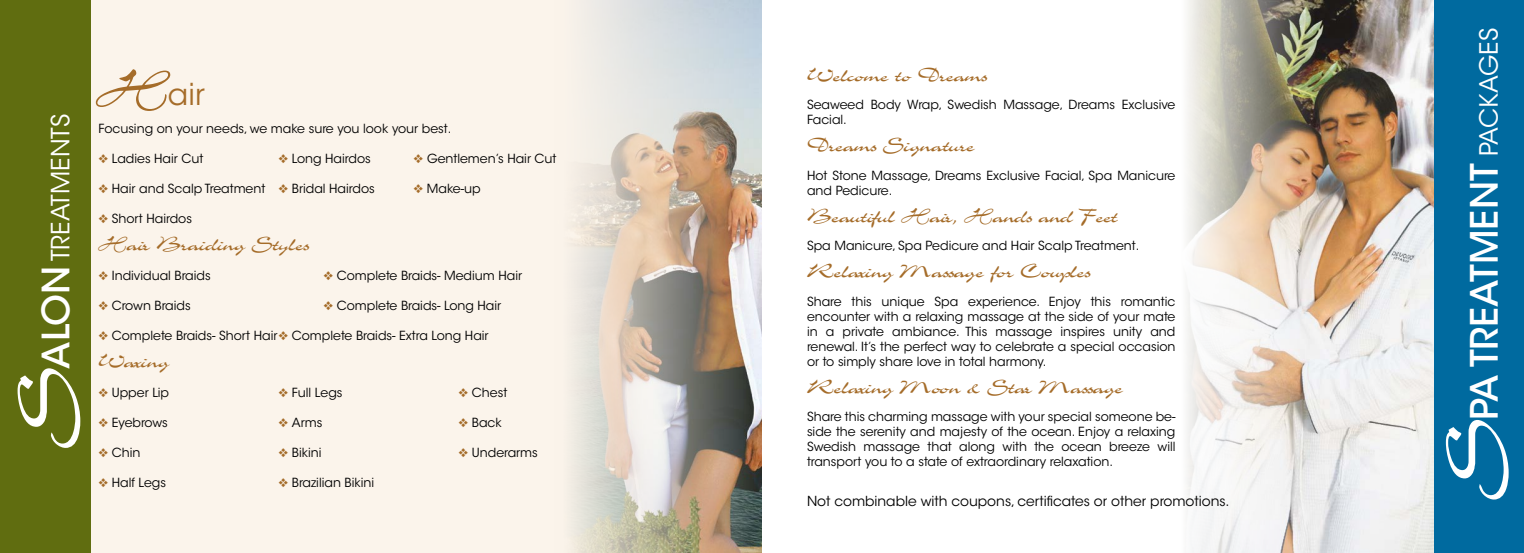
<style>
.page{position:relative;width:1524px;height:553px;background:#fff}
.page>*{position:absolute;margin:0;border:0;box-sizing:border-box;transform-origin:0 0}
.t1{font:87.5px "Scheherezade Regular Swfte";color:#fff}
.t2{font:500 37.5px "ITC Avant Garde Std";color:#fff}
.t3{font:30px "ITC Avant Garde Std";color:#a56c29}
.t4{font:25px "ITC Avant Garde Std";color:#fff}
.t5{font:22.5px "Scheherezade Regular Swfte";color:#a56c29}
.t6{font:13.75px "ITC Avant Garde Std";color:#000}
.t7{font:12.5px/15px "ITC Avant Garde Std";color:#000}
.s1{font-weight:500;font-size:37.5px}
.s2{font-family:"Scheherezade Regular Swfte";font-size:57.5px}
.s3{color:#a56c29}
.s4{font-weight:400;font-size:25px}
</style>
<div class="page">
<div style="left:0;top:0;width:762px;height:553px;background:#fbf4eb"></div>
<img style="left:571px;top:0;width:191px;height:553px">
<div style="left:0;top:0;width:90px;height:553px;background:#606d10"></div>
<img style="left:1187px;top:0;width:247px;height:553px">
<div style="left:1434px;top:0;width:90px;height:553px;background:#006a9f"></div>
<h3 class="t4" style="left:45px;top:369px;width:256px;rotate:-90deg"><span class="s1">ALON</span> TREATMENTS</h3>
<h1 class="t1" style="left:0;top:449px;width:82px;rotate:-90deg">S</h1>
<h3 class="t3" style="left:96px;top:76px;width:110px"><span class="s2">H</span>air</h3>
<p class="t7" style="left:99px;top:121px;width:354px">Focusing on your needs, we make sure you look your best.</p>
<p class="t7" style="left:99px;top:151px;width:106px"><span class="s3">❖</span> Ladies Hair Cut</p>
<p class="t7" style="left:279px;top:151px;width:94px"><span class="s3">❖</span> Long Hairdos</p>
<p class="t7" style="left:414px;top:151px;width:144px"><span class="s3">❖</span> Gentlemen’s Hair Cut</p>
<p class="t7" style="left:99px;top:181px;width:278px"><span class="s3">❖</span> Hair and Scalp Treatment <span class="s3">❖</span> Bridal Hairdos</p>
<p class="t7" style="left:414px;top:181px;width:69px"><span class="s3">❖</span> Make-up</p>
<p class="t7" style="left:99px;top:211px;width:95px"><span class="s3">❖</span> Short Hairdos</p>
<h3 class="t5" style="left:99px;top:232px;width:211px">Hair Braiding Styles</h3>
<p class="t7" style="left:99px;top:268px;width:114px"><span class="s3">❖</span> Individual Braids</p>
<p class="t7" style="left:324px;top:268px;width:200px"><span class="s3">❖</span> Complete Braids- Medium Hair</p>
<p class="t7" style="left:99px;top:298px;width:94px"><span class="s3">❖</span> Crown Braids</p>
<p class="t7" style="left:324px;top:298px;width:179px"><span class="s3">❖</span> Complete Braids- Long Hair</p>
<p class="t7" style="left:99px;top:328px;width:392px"><span class="s3">❖</span> Complete Braids- Short Hair<span class="s3">❖</span> Complete Braids- Extra Long Hair</p>
<h3 class="t5" style="left:99px;top:349px;width:71px">Waxing</h3>
<p class="t7" style="left:99px;top:385px;width:72px"><span class="s3">❖</span> Upper Lip</p>
<p class="t7" style="left:279px;top:385px;width:65px"><span class="s3">❖</span> Full Legs</p>
<p class="t7" style="left:459px;top:385px;width:50px"><span class="s3">❖</span> Chest</p>
<p class="t7" style="left:99px;top:415px;width:71px"><span class="s3">❖</span> Eyebrows</p>
<p class="t7" style="left:279px;top:415px;width:45px"><span class="s3">❖</span> Arms</p>
<p class="t7" style="left:459px;top:415px;width:45px"><span class="s3">❖</span> Back</p>
<p class="t7" style="left:99px;top:445px;width:43px"><span class="s3">❖</span> Chin</p>
<p class="t7" style="left:279px;top:445px;width:44px"><span class="s3">❖</span> Bikini</p>
<p class="t7" style="left:459px;top:445px;width:81px"><span class="s3">❖</span> Underarms</p>
<p class="t7" style="left:99px;top:475px;width:69px"><span class="s3">❖</span> Half Legs</p>
<p class="t7" style="left:279px;top:475px;width:97px"><span class="s3">❖</span> Brazilian Bikini</p>
<h3 class="t5" style="left:807px;top:63px;width:181px">Welcome to Dreams</h3>
<p class="t7" style="left:807px;top:97px;width:370px">Seaweed Body Wrap, Swedish Massage, Dreams Exclusive<br>Facial.</p>
<h3 class="t5" style="left:807px;top:133px;width:169px">Dreams Signature</h3>
<p class="t7" style="left:807px;top:168px;width:370px">Hot Stone Massage, Dreams Exclusive Facial, Spa Manicure and Pedicure.</p>
<h3 class="t5" style="left:807px;top:204px;width:312px">Beautiful Hair, Hands and Feet</h3>
<p class="t7" style="left:807px;top:238px;width:334px">Spa Manicure, Spa Pedicure and Hair Scalp Treatment.</p>
<h3 class="t5" style="left:807px;top:259px;width:284px">Relaxing Massage for Couples</h3>
<p class="t7" style="left:807px;top:294px;width:370px;text-align:justify">Share this unique Spa experience. Enjoy this romantic encounter with a relaxing massage at the side of your mate in a private ambiance. This massage inspires unity and renewal. It’s the perfect way to celebrate a special occasion or to simply share love in total harmony.</p>
<h3 class="t5" style="left:807px;top:375px;width:317px">Relaxing Moon &amp; Star Massage</h3>
<p class="t7" style="left:807px;top:409px;width:370px;text-align:justify">Share this charming massage with your special someone be&shy;side the serenity and majesty of the ocean. Enjoy a relaxing Swedish massage that along with the ocean breeze will</p>
<p class="t7" style="left:807px;top:454px;width:308px">transport you to a state of extraordinary relaxation.</p>
<p class="t6" style="left:807px;top:492px;width:424px">Not combinable with coupons, certificates or other promotions.</p>
<h2 class="t2" style="left:1461px;top:420px;width:394px;rotate:-90deg">PA TREATMENT <span class="s4">PACKAGES</span></h2>
<h1 class="t1" style="left:1428px;top:501px;width:82px;rotate:-90deg">S</h1>
</div>
